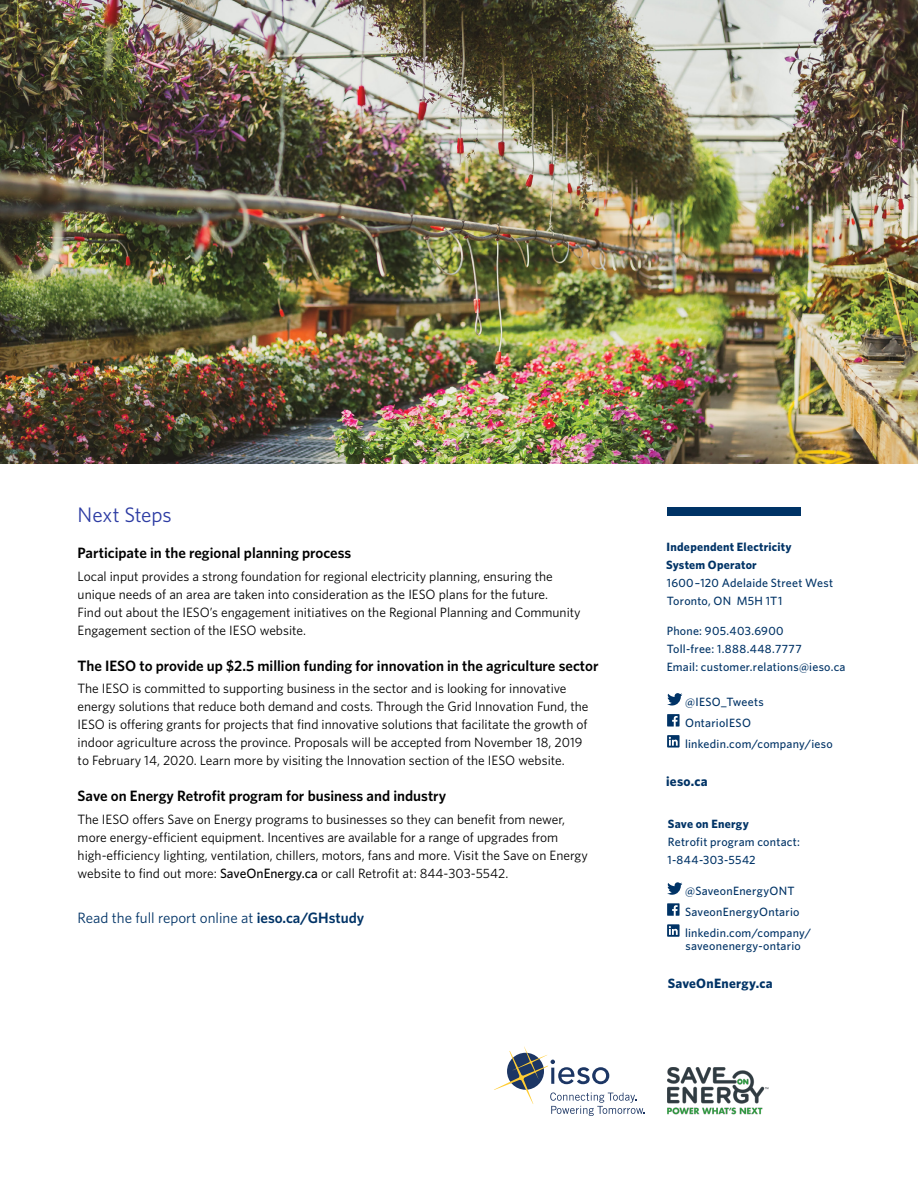
<style>
.page{position:relative;width:918px;height:1188px;background:#fff}
.page>*{position:absolute;margin:0;border:0;box-sizing:border-box;transform-origin:0 0}
.t1{font:21px "Whitney";letter-spacing:-.01em;color:#2d3ca3}
.t2{font:600 15px "Whitney";color:#000}
.Body{font:15px "Whitney";color:#036}
.Body-2{font:13.5px/18px "Whitney";color:#000}
.TBL__BkCover_Contact{font:700 13.5px "Whitney";letter-spacing:.02em;color:#036}
.TBL__BkCover_Contact-2{font:500 12px/18px "Whitney";letter-spacing:.02em;color:#036}
.s1{font-weight:500}
.s2{font-weight:600}
.s3{font-weight:700}
</style>
<div class="page">
<div style="left:668px;top:507px;width:133px;height:9px;background:#036"></div>
<img style="left:0;top:0;width:918px;height:464px">
<svg style="left:494px;top:1047px;width:151px;height:69px"></svg>
<img style="left:668px;top:1067px;width:101px;height:48px">
<svg style="left:667px;top:693px;width:15px;height:13px"></svg>
<svg style="left:667px;top:714px;width:13px;height:13px"></svg>
<svg style="left:667px;top:735px;width:13px;height:13px"></svg>
<svg style="left:667px;top:882px;width:15px;height:13px"></svg>
<svg style="left:667px;top:903px;width:13px;height:13px"></svg>
<svg style="left:667px;top:924px;width:13px;height:13px"></svg>
<h3 class="t1" style="left:78px;top:501px;width:96px">Next Steps</h3>
<h4 class="t2" style="left:78px;top:543px;width:275px">Participate in the regional planning process</h4>
<p class="Body-2" style="left:78px;top:566px;width:505px">Local input provides a strong foundation for regional electricity planning, ensuring the unique needs of an area are taken into consideration as the IESO plans for the future.<br>Find out about the IESO’s engagement initiatives on the Regional Planning and Community Engagement section of the IESO website.</p>
<h4 class="t2" style="left:78px;top:655px;width:522px">The IESO to provide up $2.5 million funding for innovation in the agriculture sector</h4>
<p class="Body-2" style="left:78px;top:679px;width:512px">The IESO is committed to supporting business in the sector and is looking for innovative energy solutions that reduce both demand and costs. Through the Grid Innovation Fund, the IESO is offering grants for projects that find innovative solutions that facilitate the growth of indoor agriculture across the province. Proposals will be accepted from November 18, 2019 to February 14, 2020. Learn more by visiting the Innovation section of the IESO website.</p>
<h4 class="t2" style="left:78px;top:786px;width:370px">Save on Energy Retrofit program for business and industry</h4>
<p class="Body-2" style="left:78px;top:809px;width:512px">The IESO offers Save on Energy programs to businesses so they can benefit from newer, more energy-efficient equipment. Incentives are available for a range of upgrades from high-efficiency lighting, ventilation, chillers, motors, fans and more. Visit the Save on Energy website to find out more: <span class="s1">SaveOnEnergy.ca</span> or call Retrofit at: 844-303-5542.</p>
<p class="Body" style="left:78px;top:907px;width:288px">Read the full report online at <span class="s2">ieso.ca/GHstudy</span></p>
<p class="TBL__BkCover_Contact-2" style="left:666px;top:538px;width:169px"><span class="s3">Independent Electricity<br>System Operator<br></span>1600–120 Adelaide Street West<br>Toronto, ON M5H 1T1</p>
<p class="TBL__BkCover_Contact-2" style="left:667px;top:622px;width:180px">Phone: 905.403.6900<br>Toll-free: 1.888.448.7777<br>Email: customer.relations@ieso.ca</p>
<p class="TBL__BkCover_Contact-2" style="left:685px;top:692px;width:80px">@IESO_Tweets</p>
<p class="TBL__BkCover_Contact-2" style="left:685px;top:713px;width:67px">OntarioIESO</p>
<p class="TBL__BkCover_Contact-2" style="left:685px;top:734px;width:149px">linkedin.com/company/ieso</p>
<p class="TBL__BkCover_Contact" style="left:666px;top:772px;width:43px">ieso.ca</p>
<p class="TBL__BkCover_Contact-2" style="left:667px;top:814px;width:134px"><span class="s3">Save on Energy<br></span>Retrofit program contact:<br>1-844-303-5542</p>
<p class="TBL__BkCover_Contact-2" style="left:685px;top:881px;width:111px">@SaveonEnergyONT</p>
<p class="TBL__BkCover_Contact-2" style="left:685px;top:902px;width:116px">SaveonEnergyOntario</p>
<p class="TBL__BkCover_Contact-2" style="left:685px;top:926px;width:128px;line-height:13.5px">linkedin.com/company/ saveonenergy-ontario</p>
<p class="TBL__BkCover_Contact" style="left:668px;top:974px;width:106px">SaveOnEnergy.ca</p>
</div>
